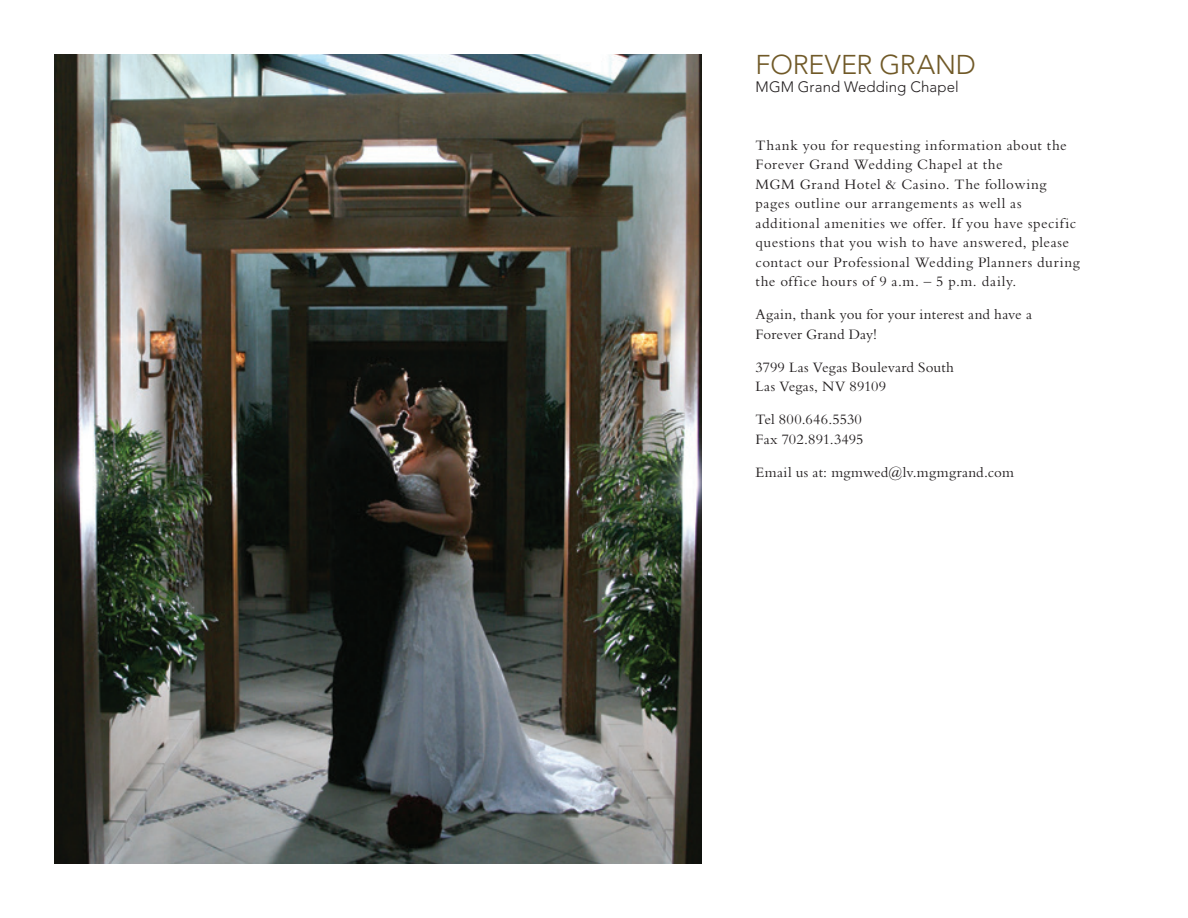
<style>
.page{position:relative;width:1188px;height:918px;background:#fff}
.page>*{position:absolute;margin:0;border:0;box-sizing:border-box;transform-origin:0 0}
.t1{font:300 27px "Avenir LT Std";letter-spacing:-.005em;color:#705927}
.t2{font:15px/19.5px "Bembo Std";letter-spacing:.03em;color:#231f20}
.t3{font:15px/19.5px "Bembo Std";letter-spacing:.01em;color:#231f20}
.t4{font:15px/19.5px "Bembo Std";letter-spacing:.005em;color:#231f20}
.t5{font:300 15px "Avenir LT Std";letter-spacing:.005em;color:#231f20}
</style>
<div class="page">
<img style="left:54px;top:54px;width:648px;height:810px">
<h1 class="t1" style="left:756px;top:49px;width:222px">FOREVER GRAND</h1>
<p class="t5" style="left:756px;top:78px;width:205px">MGM Grand Wedding Chapel</p>
<p class="t2" style="left:756px;top:135px;width:326px">Thank you for requesting information about the Forever Grand Wedding Chapel at the<br>MGM Grand Hotel &amp; Casino. The following pages outline our arrangements as well as additional amenities we offer. If you have specific questions that you wish to have answered, please contact our Professional Wedding Planners during the office hours of 9 a.m. – 5 p.m. daily.</p>
<p class="t3" style="left:756px;top:304px;width:278px">Again, thank you for your interest and have a<br>Forever Grand Day!</p>
<p class="t3" style="left:756px;top:357px;width:200px">3799 Las Vegas Boulevard South<br>Las Vegas, NV 89109</p>
<p class="t4" style="left:756px;top:409px;width:109px">Tel 800.646.5530<br>Fax 702.891.3495</p>
<p class="t2" style="left:756px;top:462px;width:260px">Email us at: mgmwed@lv.mgmgrand.com</p>
</div>
